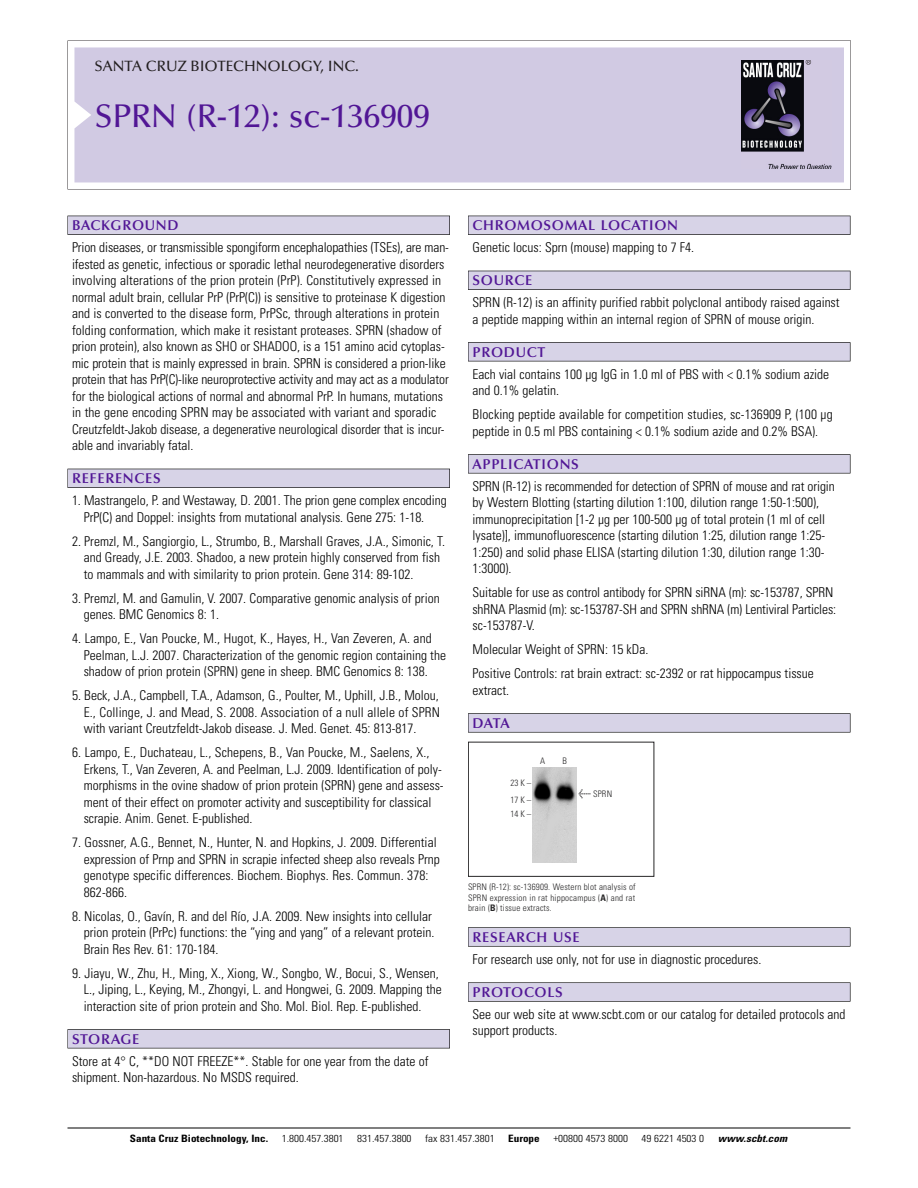
<style>
.page{position:relative;width:918px;height:1188px;background:#fff}
.page>*{position:absolute;margin:0;border:0;box-sizing:border-box;transform-origin:0 0}
.t1{font:500 33px "Optima";color:#511695}
.t2{font:500 15px "Optima";color:#231f20}
.t3{font:600 14.25px "Optima";letter-spacing:.05em;color:#511695}
.t4{font:300 condensed 13.5px/16.5px "Univers";color:#000}
.t5{font:300 condensed 10.2px "Univers";color:#000;scale:1.1 1}
.t6{font:700 condensed 10.2px "Univers";color:#000;scale:1.1 1}
.t7{font:italic 700 condensed 10.2px "Univers";letter-spacing:.005em;color:#000;scale:1.1 1}
.t8{font:9px/10.5px "Univers Condensed Light+RPOZFH";letter-spacing:.025em;color:#272627;text-align:justify}
.s1{font-family:"Meta Plus Book Roman+QWJJIX";font-size:10.5px}
.s2{font-family:"Univers Condensed Bold+MKGTER"}
</style>
<div class="page">
<svg style="left:68px;top:40px;width:783px;height:149px"></svg>
<div style="left:74px;top:47px;width:770px;height:135px;background:#d1cae3"></div>
<img style="left:741px;top:60px;width:90px;height:108px">
<div style="left:68px;top:216px;width:382px;height:19px;background:#525155"></div>
<div style="left:68px;top:216px;width:381px;height:18px;background:#d7d3e7"></div>
<div style="left:68px;top:469px;width:382px;height:19px;background:#515055"></div>
<div style="left:68px;top:469px;width:381px;height:18px;background:#d7d3e7"></div>
<div style="left:68px;top:1029px;width:382px;height:19px;background:#545357"></div>
<div style="left:68px;top:1030px;width:381px;height:18px;background:#d7d3e7"></div>
<div style="left:468px;top:216px;width:382px;height:19px;background:#525155"></div>
<div style="left:468px;top:216px;width:382px;height:18px;background:#d7d3e7"></div>
<div style="left:468px;top:271px;width:382px;height:19px;background:#515055"></div>
<div style="left:468px;top:271px;width:382px;height:18px;background:#d7d3e7"></div>
<div style="left:468px;top:342px;width:382px;height:19px;background:#545357"></div>
<div style="left:468px;top:343px;width:382px;height:18px;background:#d7d3e7"></div>
<div style="left:468px;top:454px;width:382px;height:19px;background:#575759"></div>
<div style="left:468px;top:455px;width:382px;height:18px;background:#d7d3e7"></div>
<svg style="left:468px;top:713px;width:382px;height:20px"></svg>
<div style="left:468px;top:714px;width:382px;height:18px;background:#d7d3e7"></div>
<div style="left:468px;top:927px;width:382px;height:20px;background:#666667"></div>
<div style="left:468px;top:928px;width:382px;height:18px;background:#d7d3e7"></div>
<div style="left:468px;top:982px;width:382px;height:20px;background:#666"></div>
<div style="left:468px;top:983px;width:382px;height:18px;background:#d7d3e7"></div>
<hr style="left:68px;top:1128px;width:782px;height:1px;background:#000">
<div style="left:468px;top:742px;width:186px;height:135px;border:1px solid #272627"></div>
<img style="left:532px;top:767px;width:44px;height:95px">
<p class="t2" style="left:94px;top:61px;width:266px">SANTA CRUZ BIOTECHNOLOGY, INC.</p>
<h1 class="t1" style="left:94px;top:103px;width:337px">SPRN (R-12): sc-136909</h1>
<p class="t3" style="left:72px;top:219px;width:108px">BACKGROUND</p>
<p class="t4" style="left:72px;top:240px;width:378px">Prion diseases, or transmissible spongiform encephalopathies (TSEs), are man&shy;ifested as genetic, infectious or sporadic lethal neurodegenerative disorders involving alterations of the prion protein (PrP). Constitutively expressed in normal adult brain, cellular PrP (PrP(C)) is sensitive to proteinase K digestion and is converted to the disease form, PrPSc, through alterations in protein folding conformation, which make it resistant proteases. SPRN (shadow of prion protein), also known as SHO or SHADOO, is a 151 amino acid cytoplas&shy;mic protein that is mainly expressed in brain. SPRN is considered a prion-like protein that has PrP(C)-like neuroprotective activity and may act as a modulator for the biological actions of normal and abnormal PrP. In humans, mutations in the gene encoding SPRN may be associated with variant and sporadic Creutzfeldt-Jakob disease, a degenerative neurological disorder that is incur&shy;able and invariably fatal.</p>
<p class="t3" style="left:72px;top:473px;width:90px">REFERENCES</p>
<p class="t4" style="left:84px;top:493px;width:365px;text-indent:-12px">1. Mastrangelo, P. and Westaway, D. 2001. The prion gene complex encoding<br>PrP(C) and Doppel: insights from mutational analysis. Gene 275: 1-18.</p>
<p class="t4" style="left:84px;top:534px;width:363px;text-indent:-12px">2. Premzl, M., Sangiorgio, L., Strumbo, B., Marshall Graves, J.A., Simonic, T. and Gready, J.E. 2003. Shadoo, a new protein highly conserved from fish to mammals and with similarity to prion protein. Gene 314: 89-102.</p>
<p class="t4" style="left:84px;top:591px;width:357px;text-indent:-12px">3. Premzl, M. and Gamulin, V. 2007. Comparative genomic analysis of prion genes. BMC Genomics 8: 1.</p>
<p class="t4" style="left:84px;top:631px;width:364px;text-indent:-12px">4. Lampo, E., Van Poucke, M., Hugot, K., Hayes, H., Van Zeveren, A. and<br>Peelman, L.J. 2007. Characterization of the genomic region containing the shadow of prion protein (SPRN) gene in sheep. BMC Genomics 8: 138.</p>
<p class="t4" style="left:84px;top:688px;width:358px;text-align:justify;text-indent:-12px">5. Beck, J.A., Campbell, T.A., Adamson, G., Poulter, M., Uphill, J.B., Molou, E., Collinge, J. and Mead, S. 2008. Association of a null allele of SPRN with variant Creutzfeldt-Jakob disease. J. Med. Genet. 45: 813-817.</p>
<p class="t4" style="left:84px;top:745px;width:362px;text-indent:-12px">6. Lampo, E., Duchateau, L., Schepens, B., Van Poucke, M., Saelens, X., Erkens, T., Van Zeveren, A. and Peelman, L.J. 2009. Identification of poly&shy;morphisms in the ovine shadow of prion protein (SPRN) gene and assess&shy;ment of their effect on promoter activity and susceptibility for classical scrapie. Anim. Genet. E-published.</p>
<p class="t4" style="left:84px;top:835px;width:358px;text-indent:-12px">7. Gossner, A.G., Bennet, N., Hunter, N. and Hopkins, J. 2009. Differential expression of Prnp and SPRN in scrapie infected sheep also reveals Prnp genotype specific differences. Biochem. Biophys. Res. Commun. 378:<br>862-866.</p>
<p class="t4" style="left:84px;top:909px;width:352px;text-indent:-12px">8. Nicolas, O., Gavín, R. and del Río, J.A. 2009. New insights into cellular prion protein (PrPc) functions: the “ying and yang” of a relevant protein.<br>Brain Res Rev. 61: 170-184.</p>
<p class="t4" style="left:84px;top:966px;width:360px;text-indent:-12px">9. Jiayu, W., Zhu, H., Ming, X., Xiong, W., Songbo, W., Bocui, S., Wensen,<br>L., Jiping, L., Keying, M., Zhongyi, L. and Hongwei, G. 2009. Mapping the interaction site of prion protein and Sho. Mol. Biol. Rep. E-published.</p>
<p class="t3" style="left:72px;top:1033px;width:69px">STORAGE</p>
<p class="t4" style="left:72px;top:1054px;width:358px">Store at 4° C, **DO NOT FREEZE**. Stable for one year from the date of shipment. Non-hazardous. No MSDS required.</p>
<p class="t3" style="left:473px;top:219px;width:207px">CHROMOSOMAL LOCATION</p>
<p class="t4" style="left:473px;top:240px;width:223px">Genetic locus: Sprn (mouse) mapping to 7 F4.</p>
<p class="t3" style="left:473px;top:275px;width:61px">SOURCE</p>
<p class="t4" style="left:473px;top:295px;width:369px">SPRN (R-12) is an affinity purified rabbit polyclonal antibody raised against a peptide mapping within an internal region of SPRN of mouse origin.</p>
<p class="t3" style="left:473px;top:346px;width:74px">PRODUCT</p>
<p class="t4" style="left:473px;top:367px;width:358px">Each vial contains 100 µg IgG in 1.0 ml of PBS with &lt; 0.1% sodium azide and 0.1% gelatin.</p>
<p class="t4" style="left:473px;top:407px;width:362px">Blocking peptide available for competition studies, sc-136909 P, (100 µg peptide in 0.5 ml PBS containing &lt; 0.1% sodium azide and 0.2% BSA).</p>
<p class="t3" style="left:473px;top:458px;width:108px">APPLICATIONS</p>
<p class="t4" style="left:473px;top:479px;width:364px">SPRN (R-12) is recommended for detection of SPRN of mouse and rat origin by Western Blotting (starting dilution 1:100, dilution range 1:50-1:500), immunoprecipitation [1-2 µg per 100-500 µg of total protein (1 ml of cell lysate)], immunofluorescence (starting dilution 1:25, dilution range 1:25- 1:250) and solid phase ELISA (starting dilution 1:30, dilution range 1:30- 1:3000).</p>
<p class="t4" style="left:473px;top:585px;width:365px">Suitable for use as control antibody for SPRN siRNA (m): sc-153787, SPRN shRNA Plasmid (m): sc-153787-SH and SPRN shRNA (m) Lentiviral Particles: sc-153787-V.</p>
<p class="t4" style="left:473px;top:639px;width:343px;line-height:24px">Molecular Weight of SPRN: 15 kDa.<br>Positive Controls: rat brain extract: sc-2392 or rat hippocampus tissue</p>
<p class="t4" style="left:473px;top:683px;width:38px">extract.</p>
<p class="t3" style="left:473px;top:717px;width:39px">DATA</p>
<p class="t8" style="left:510px;top:775px;width:22px;line-height:16.5px">23K–<br>17K–</p>
<p class="t8" style="left:510px;top:809px;width:22px">14K–</p>
<p class="t8" style="left:540px;top:756px;width:7px">A</p>
<p class="t8" style="left:563px;top:756px;width:6px">B</p>
<p class="t8" style="left:578px;top:789px;width:35px"><span class="s1">&lt;</span> SPRN</p>
<p class="t8" style="left:468px;top:883px;width:169px">SPRN (R-12): sc-136909. Western blot analysis of SPRN expression in rat hippocampus (<span class="s2">A</span>) and rat brain (<span class="s2">B</span>) tissue extracts.</p>
<p class="t3" style="left:473px;top:931px;width:109px">RESEARCH USE</p>
<p class="t4" style="left:473px;top:952px;width:290px">For research use only, not for use in diagnostic procedures.</p>
<p class="t3" style="left:473px;top:986px;width:92px">PROTOCOLS</p>
<p class="t4" style="left:473px;top:1007px;width:375px">See our web site at www.scbt.com or our catalog for detailed protocols and support products.</p>
<p class="t6" style="left:130px;top:1135px;width:127px">Santa Cruz Biotechnology, Inc.</p>
<p class="t5" style="left:282px;top:1135px;width:58px">1.800.457.3801</p>
<p class="t5" style="left:357px;top:1135px;width:51px">831.457.3800</p>
<p class="t5" style="left:425px;top:1135px;width:65px">fax 831.457.3801</p>
<p class="t6" style="left:508px;top:1135px;width:30px">Europe</p>
<p class="t5" style="left:553px;top:1135px;width:69px">+00800 4573 8000</p>
<p class="t5" style="left:642px;top:1135px;width:58px">49 6221 4503 0</p>
<p class="t7" style="left:718px;top:1135px;width:64px">www.scbt.com</p>
</div>
